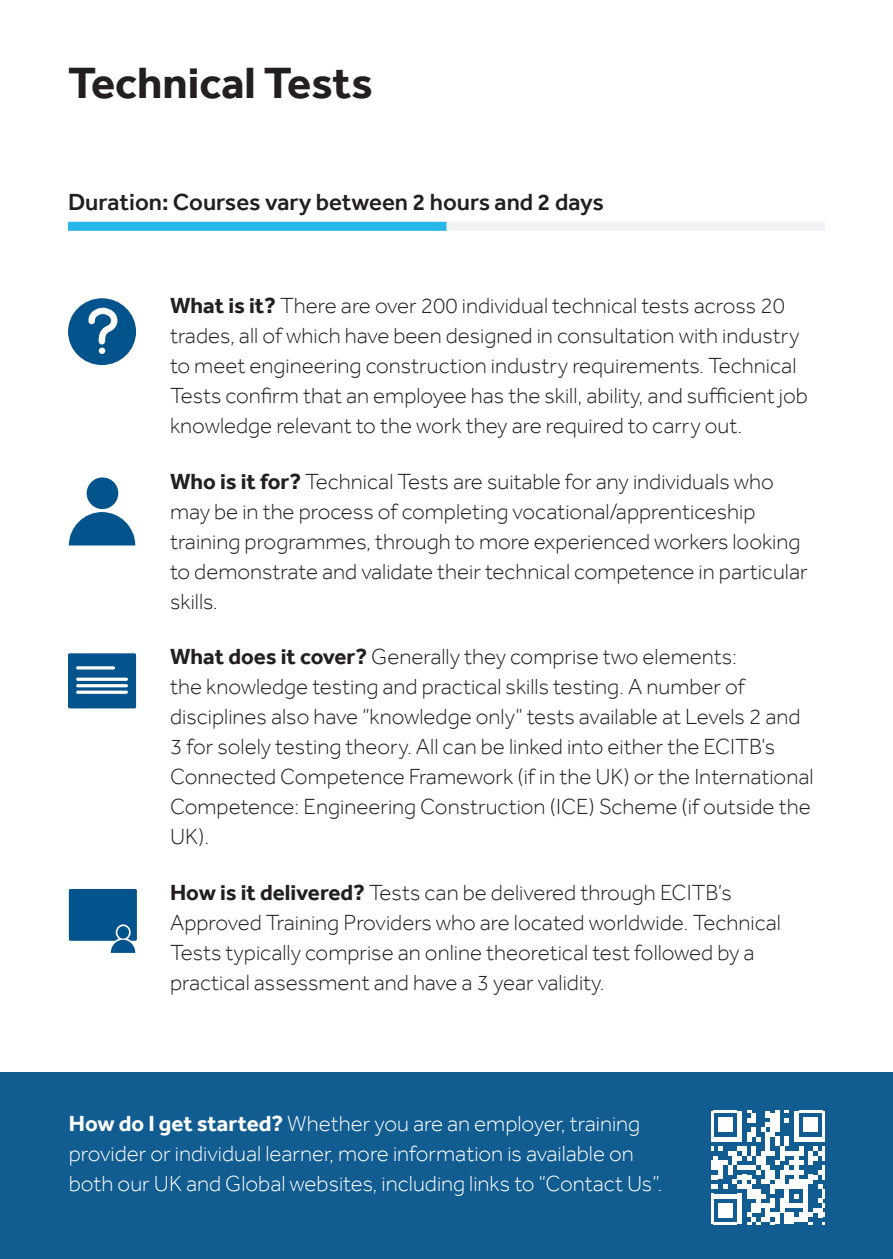
<style>
.page{position:relative;width:893px;height:1259px;background:#fff}
.page>*{position:absolute;margin:0;border:0;box-sizing:border-box;transform-origin:0 0}
.t1{font:700 45px "Effra";color:#231f20}
.t2{font:500 24px "Effra";color:#231f20}
.t3{font:300 22.5px/30px "Effra";color:#231f20}
.t4{font:300 22.5px/30px "Effra";color:#fff}
.s1{font-weight:700}
</style>
<div class="page">
<div style="left:0;top:1072px;width:893px;height:187px;background:#115c90"></div>
<svg style="left:711px;top:1110px;width:114px;height:114px"></svg>
<div style="left:68px;top:222px;width:757px;height:9px;background:#f2f3f4"></div>
<div style="left:68px;top:222px;width:378px;height:9px;background:#26b6e7"></div>
<svg style="left:68px;top:298px;width:68px;height:67px"></svg>
<div style="left:87px;top:477px;width:31px;height:32px;background:#03548c;border-radius:50%"></div>
<svg style="left:69px;top:512px;width:66px;height:33px"></svg>
<svg style="left:68px;top:653px;width:68px;height:55px"></svg>
<svg style="left:69px;top:889px;width:68px;height:64px"></svg>
<p class="t1" style="left:68px;top:56px;width:306px">Technical Tests</p>
<p class="t2" style="left:68px;top:187px;width:537px">Duration: Courses vary between 2 hours and 2 days</p>
<p class="t3" style="left:170px;top:290px;width:639px"><span class="s1">What is it?</span> There are over 200 individual technical tests across 20 trades, all of which have been designed in consultation with industry to meet engineering construction industry requirements. Technical Tests confirm that an employee has the skill, ability, and sufficient job knowledge relevant to the work they are required to carry out.</p>
<p class="t3" style="left:170px;top:466px;width:639px"><span class="s1">Who is it for?</span> Technical Tests are suitable for any individuals who may be in the process of completing vocational/apprenticeship training programmes, through to more experienced workers looking to demonstrate and validate their technical competence in particular skills.</p>
<p class="t3" style="left:170px;top:641px;width:645px"><span class="s1">What does it cover?</span> Generally they comprise two elements:<br>the knowledge testing and practical skills testing. A number of disciplines also have “knowledge only” tests available at Levels 2 and 3 for solely testing theory. All can be linked into either the ECITB’s Connected Competence Framework (if in the UK) or the International Competence: Engineering Construction (ICE) Scheme (if outside the UK).</p>
<p class="t3" style="left:170px;top:877px;width:612px"><span class="s1">How is it delivered?</span> Tests can be delivered through ECITB’s Approved Training Providers who are located worldwide. Technical Tests typically comprise an online theoretical test followed by a practical assessment and have a 3 year validity.</p>
<p class="t4" style="left:69px;top:1108px;width:595px"><span class="s1">How do I get started?</span> Whether you are an employer, training provider or individual learner, more information is available on both our UK and Global websites, including links to “Contact Us”.</p>
</div>
